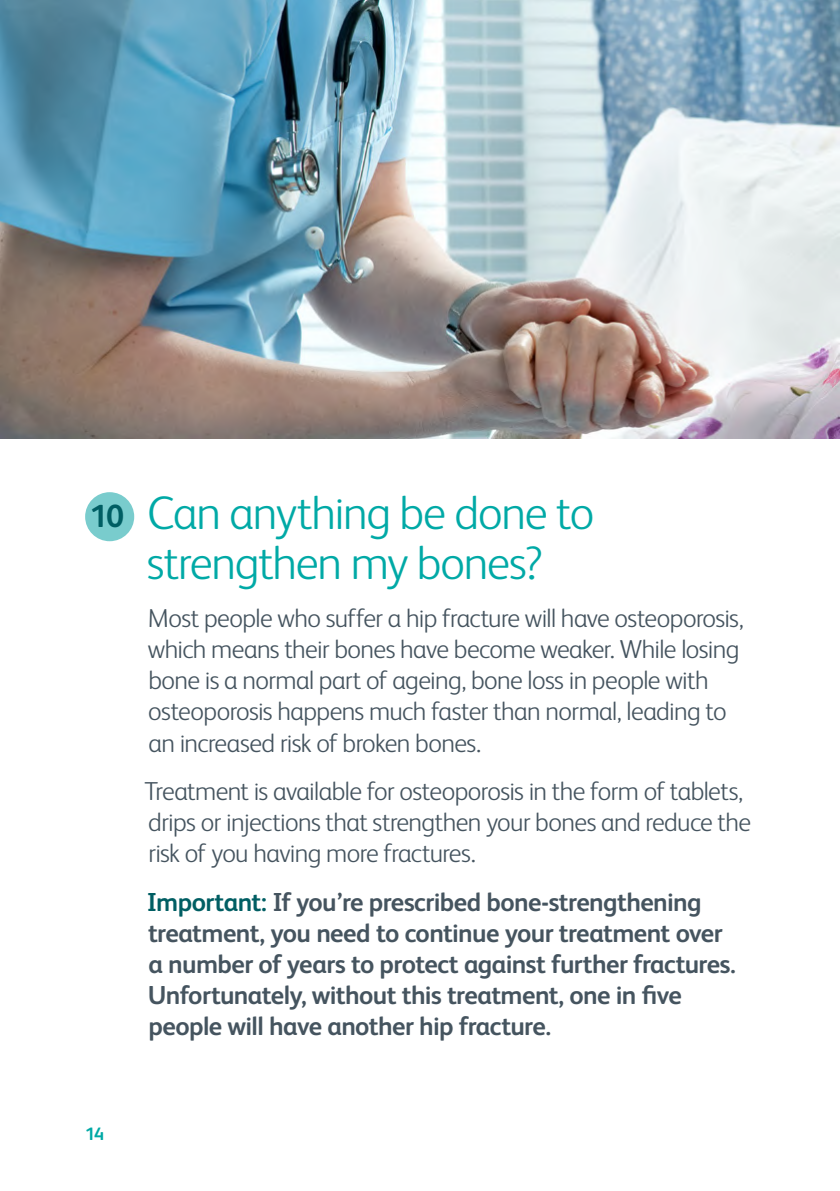
<style>
.page{position:relative;width:840px;height:1191px;background:#fff}
.page>*{position:absolute;margin:0;border:0;box-sizing:border-box;transform-origin:0 0}
.t1{font:300 47px/50px "FS Albert";letter-spacing:-.025em;color:#00a9a6}
.t2{font:700 32px "FS Albert";color:#005e63}
.t3{font:300 26px/31.2px "FS Albert";letter-spacing:-.025em;color:#45545f}
.t4{font:700 26px/31.2px "FS Albert";letter-spacing:-.025em;color:#45545f}
.t5{font:700 18px "FS Albert";color:#00a9a6}
.s1{color:#005e63}
</style>
<div class="page">
<div style="left:85px;top:492px;width:49px;height:49px;background:#79cccd;border-radius:50%"></div>
<img style="left:0;top:0;width:839px;height:438px">
<p class="t2" style="left:90px;top:497px;width:36px">10</p>
<h1 class="t1" style="left:147px;top:487px;width:448px">Can anything be done to strengthen my bones?</h1>
<p class="t3" style="left:148px;top:602px;width:597px">Most people who suffer a hip fracture will have osteoporosis, which means their bones have become weaker. While losing bone is a normal part of ageing, bone loss in people with osteoporosis happens much faster than normal, leading to an increased risk of broken bones.</p>
<p class="t3" style="left:144px;top:775px;width:608px">Treatment is available for osteoporosis in the form of tablets, drips or injections that strengthen your bones and reduce the risk of you having more fractures.</p>
<p class="t4" style="left:147px;top:886px;width:590px"><span class="s1">Important:</span> If you’re prescribed bone-strengthening treatment, you need to continue your treatment over a number of years to protect against further fractures.<br>Unfortunately, without this treatment, one in five people will have another hip fracture.</p>
<p class="t5" style="left:85px;top:1123px;width:21px">14</p>
</div>
